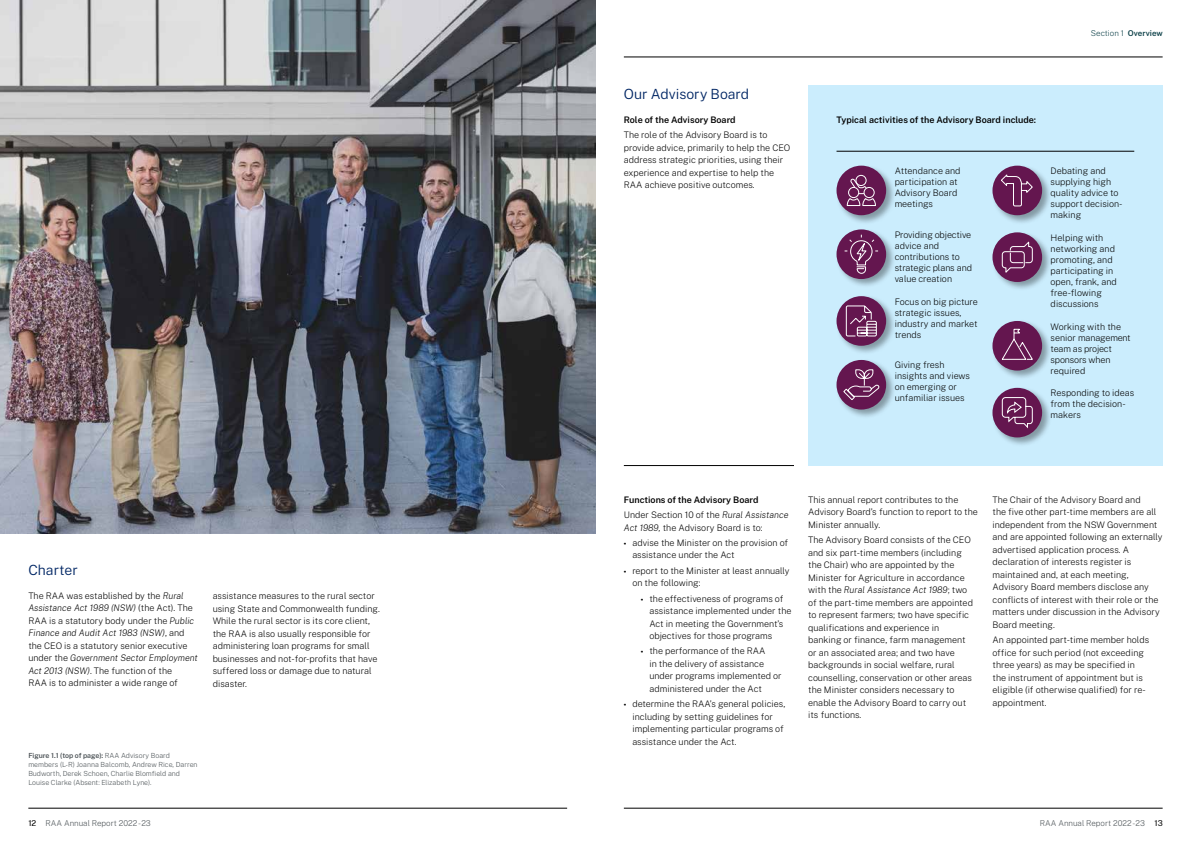
<style>
.page{position:relative;width:1191px;height:842px;background:#fff}
.page>*{position:absolute;margin:0;border:0;box-sizing:border-box;transform-origin:0 0}
.t1{font:300 14px "Public Sans";color:#002664}
.t2{font:200 9px/12.5px "Public Sans";color:#000}
.t3{font:600 9px "Public Sans";color:#000}
.t4{font:200 9px/11px "Public Sans";letter-spacing:-.02em;color:#000}
.t5{font:200 8px "Public Sans";color:#495054}
.t6{font:200 8px "Public Sans";color:#0b3f47}
.t7{font:200 7px/9px "Public Sans";color:#495054}
.s1{font-style:italic}
.s2{font-weight:600}
.s3{font-family:"Myriad Pro";font-weight:400}
.s4{font-weight:400;color:#000}
</style>
<div class="page">
<hr style="left:28px;top:808px;width:539px;height:1px;background:#000">
<hr style="left:624px;top:808px;width:538px;height:1px;background:#000">
<hr style="left:624px;top:57px;width:538px;height:1px;background:#000">
<div style="left:808px;top:86px;width:354px;height:380px;background:#cbedfd"></div>
<hr style="left:624px;top:465px;width:170px;height:1px;background:#000">
<hr style="left:836px;top:151px;width:298px;height:1px;background:#000">
<img style="left:0;top:0;width:595px;height:533px">
<div style="left:835px;top:228px;width:60px;height:60px;background:#000;opacity:.35"></div>
<div style="left:836px;top:229px;width:50px;height:50px;background:#64164f;border-radius:50%"></div>
<svg style="left:844px;top:235px;width:34px;height:39px"></svg>
<div style="left:835px;top:358px;width:60px;height:61px;background:#000;opacity:.35"></div>
<div style="left:836px;top:360px;width:50px;height:50px;background:#64164f;border-radius:50%"></div>
<svg style="left:843px;top:369px;width:36px;height:31px"></svg>
<div style="left:835px;top:295px;width:60px;height:60px;background:#000;opacity:.35"></div>
<svg style="left:836px;top:296px;width:50px;height:50px"></svg>
<svg style="left:846px;top:306px;width:30px;height:30px"></svg>
<div style="left:835px;top:164px;width:60px;height:61px;background:#000;opacity:.35"></div>
<div style="left:836px;top:166px;width:50px;height:49px;background:#64164f;border-radius:50%"></div>
<svg style="left:846px;top:175px;width:30px;height:31px"></svg>
<div style="left:991px;top:231px;width:60px;height:60px;background:#000;opacity:.35"></div>
<div style="left:992px;top:232px;width:50px;height:50px;background:#64164f;border-radius:50%"></div>
<svg style="left:1002px;top:242px;width:30px;height:31px"></svg>
<div style="left:991px;top:164px;width:60px;height:61px;background:#000;opacity:.35"></div>
<div style="left:992px;top:166px;width:50px;height:49px;background:#64164f;border-radius:50%"></div>
<svg style="left:1001px;top:175px;width:31px;height:31px"></svg>
<div style="left:991px;top:319px;width:60px;height:61px;background:#000;opacity:.35"></div>
<div style="left:992px;top:321px;width:50px;height:50px;background:#64164f;border-radius:50%"></div>
<svg style="left:1002px;top:329px;width:30px;height:31px"></svg>
<div style="left:991px;top:386px;width:60px;height:61px;background:#000;opacity:.35"></div>
<div style="left:992px;top:388px;width:50px;height:49px;background:#64164f;border-radius:50%"></div>
<svg style="left:1002px;top:397px;width:30px;height:31px"></svg>
<h1 class="t1" style="left:28px;top:560px;width:51px">Charter</h1>
<p class="t2" style="left:28px;top:589px;width:171px">The RAA was established by the <span class="s1">Rural Assistance Act 1989 (NSW)</span> (the Act). The RAA is a statutory body under the <span class="s1">Public Finance and Audit Act 1983 (NSW)</span>, and the CEO is a statutory senior executive under the <span class="s1">Government Sector Employment Act 2013 (NSW)</span>. The function of the<br>RAA is to administer a wide range of</p>
<p class="t2" style="left:213px;top:589px;width:169px">assistance measures to the rural sector using State and Commonwealth funding.<br>While the rural sector is its core client, the RAA is also usually responsible for administering loan programs for small businesses and not-for-profits that have suffered loss or damage due to natural disaster.</p>
<p class="t7" style="left:28px;top:751px;width:171px"><span class="s2">Figure 1.1 (top of page):</span> RAA Advisory Board members (L-R) Joanna Balcomb, Andrew Rice, Darren Budworth, Derek Schoen, Charlie Blomfield and Louise Clarke (Absent: Elizabeth Lyne).</p>
<h1 class="t1" style="left:624px;top:84px;width:127px">Our Advisory Board</h1>
<p class="t3" style="left:624px;top:113px;width:113px">Role of the Advisory Board</p>
<p class="t2" style="left:624px;top:128px;width:168px">The role of the Advisory Board is to provide advice, primarily to help the CEO address strategic priorities, using their experience and expertise to help the RAA achieve positive outcomes.</p>
<p class="t6" style="left:1090px;top:27px;width:73px">Section 1 <span class="s2">Overview</span></p>
<p class="t3" style="left:836px;top:113px;width:201px">Typical activities of the Advisory Board include:</p>
<p class="t2" style="left:894px;top:165px;width:67px;line-height:11px">Attendance and participation at<br>Advisory Board meetings</p>
<p class="t2" style="left:894px;top:229px;width:79px;line-height:11px">Providing objective advice and contributions to strategic plans and value creation</p>
<p class="t2" style="left:894px;top:295px;width:85px;line-height:11px">Focus on big picture strategic issues, industry and market trends</p>
<p class="t2" style="left:894px;top:359px;width:77px;line-height:11px">Giving fresh insights and views on emerging or unfamiliar issues</p>
<p class="t2" style="left:1050px;top:165px;width:73px;line-height:11px">Debating and supplying high quality advice to support decision&shy;making</p>
<p class="t2" style="left:1050px;top:232px;width:68px;line-height:11px">Helping with networking and promoting, and participating in open, frank, and</p>
<p class="t2" style="left:1050px;top:286px;width:53px">free-flowing</p>
<p class="t2" style="left:1050px;top:297px;width:49px">discussions</p>
<p class="t4" style="left:1050px;top:320px;width:82px">Working with the senior management team as project sponsors when required</p>
<p class="t2" style="left:1050px;top:387px;width:85px;line-height:11px">Responding to ideas from the decision&shy;makers</p>
<p class="t3" style="left:624px;top:493px;width:136px">Functions of the Advisory Board</p>
<p class="t2" style="left:624px;top:508px;width:166px">Under Section 10 of the <span class="s1">Rural Assistance<br>Act 1989,</span> the Advisory Board is to:</p>
<p class="t2" style="left:632px;top:536px;width:157px;text-indent:-9px"><span class="s3">•</span> advise the Minister on the provision of assistance under the Act</p>
<p class="t2" style="left:632px;top:564px;width:159px;text-indent:-9px"><span class="s3">•</span> report to the Minister at least annually on the following:</p>
<p class="t2" style="left:649px;top:591px;width:144px;text-indent:-9px"><span class="s3">•</span> the effectiveness of programs of assistance implemented under the<br>Act in meeting the Government’s objectives for those programs</p>
<p class="t2" style="left:649px;top:644px;width:134px;text-indent:-9px"><span class="s3">•</span> the performance of the RAA<br>in the delivery of assistance under programs implemented or administered under the Act</p>
<p class="t2" style="left:632px;top:697px;width:155px;text-indent:-9px"><span class="s3">•</span> determine the RAA’s general policies, including by setting guidelines for implementing particular programs of assistance under the Act.</p>
<p class="t2" style="left:808px;top:493px;width:171px">This annual report contributes to the<br>Advisory Board’s function to report to the<br>Minister annually.</p>
<p class="t2" style="left:808px;top:533px;width:166px">The Advisory Board consists of the CEO and six part-time members (including the Chair) who are appointed by the Minister for Agriculture in accordance with the <span class="s1">Rural Assistance Act 1989</span>; two of the part-time members are appointed to represent farmers; two have specific qualifications and experience in banking or finance, farm management or an associated area; and two have backgrounds in social welfare, rural counselling, conservation or other areas the Minister considers necessary to enable the Advisory Board to carry out its functions.</p>
<p class="t2" style="left:992px;top:493px;width:172px">The Chair of the Advisory Board and<br>the five other part-time members are all independent from the NSW Government and are appointed following an externally advertised application process. A declaration of interests register is maintained and, at each meeting, Advisory Board members disclose any conflicts of interest with their role or the matters under discussion in the Advisory Board meeting.</p>
<p class="t2" style="left:992px;top:633px;width:158px">An appointed part-time member holds office for such period (not exceeding three years) as may be specified in the instrument of appointment but is eligible (if otherwise qualified) for re&shy;appointment.</p>
<p class="t5" style="left:28px;top:817px;width:124px"><span class="s4">12</span> RAA Annual Report 2022 -23</p>
<p class="t5" style="left:1039px;top:817px;width:125px">RAA Annual Report 2022 -23 <span class="s4">13</span></p>
</div>
